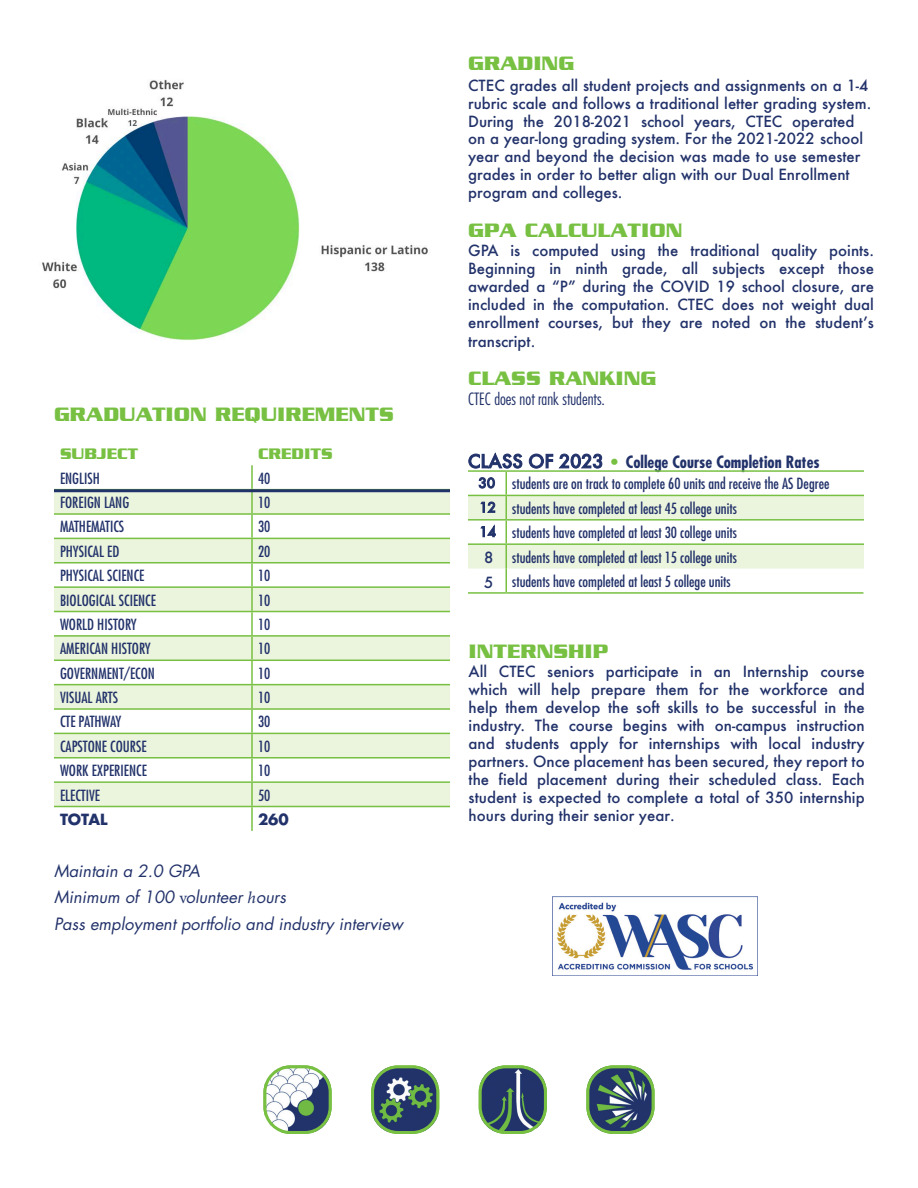
<style>
.page{position:relative;width:918px;height:1188px;background:#fff}
.page>*{position:absolute;margin:0;border:0;box-sizing:border-box;transform-origin:0 0}
.t1{font:700 21px "Serpentine LT";color:#77c042}
.t2{font:italic 16.5px/26px "Futura Std";color:#22326a}
.t3{font:700 condensed 16.5px "Futura Std";color:#22326a}
.t4{font:300 condensed 16.5px "Futura Std";color:#22326a}
.t5{font:700 16.5px "Serpentine LT";color:#77c042}
.t6{font:500 15px/18px "Futura";color:#22326a;text-align:justify}
.t7{font:condensed 15px/24.3px "Futura Std";color:#22326a}
.t8{font:700 15px "Futura Std";color:#22326a}
.s1{font-family:"Minion Pro";font-style:normal}
.s2{font-family:"Minion Pro"}
.s3{font-family:"Futura";font-weight:500;font-stretch:normal;font-size:18px}
.s4{font-stretch:normal;color:#77c042}
.s5{font-family:"Futura";font-weight:500;font-stretch:normal;font-size:13.5px}
</style>
<div class="page">
<img style="left:267px;top:1069px;width:61px;height:61px">
<div style="left:263px;top:1065px;width:69px;height:69px;border:3px solid #77c042;border-radius:26px"></div>
<img style="left:375px;top:1069px;width:64px;height:62px">
<div style="left:371px;top:1065px;width:68px;height:69px;border:3px solid #77c042;border-radius:26px"></div>
<img style="left:479px;top:1069px;width:64px;height:62px">
<div style="left:479px;top:1065px;width:68px;height:69px;border:3px solid #77c042;border-radius:26px"></div>
<img style="left:590px;top:1069px;width:61px;height:61px">
<div style="left:586px;top:1065px;width:69px;height:69px;border:3px solid #77c042;border-radius:26px"></div>
<hr style="left:468px;top:592px;width:38px;height:2px;background:#77c042">
<hr style="left:506px;top:592px;width:357px;height:2px;background:#77c042">
<svg style="left:468px;top:472px;width:396px;height:120px"></svg>
<hr style="left:468px;top:470px;width:38px;height:2px;background:#77c042">
<hr style="left:506px;top:470px;width:358px;height:2px;background:#77c042">
<svg style="left:54px;top:492px;width:396px;height:314px;fill:#ebf4dd"></svg>
<hr style="left:252px;top:513px;width:198px;height:2px;background:#77c042">
<hr style="left:251px;top:465px;width:2px;height:24px;background:#77c042">
<hr style="left:251px;top:490px;width:2px;height:23px;background:#77c042">
<hr style="left:54px;top:513px;width:198px;height:2px;background:#77c042">
<hr style="left:251px;top:515px;width:2px;height:23px;background:#77c042">
<hr style="left:251px;top:564px;width:2px;height:22px;background:#77c042">
<hr style="left:251px;top:612px;width:2px;height:23px;background:#77c042">
<hr style="left:251px;top:661px;width:2px;height:23px;background:#77c042">
<hr style="left:251px;top:710px;width:2px;height:23px;background:#77c042">
<hr style="left:251px;top:759px;width:2px;height:22px;background:#77c042">
<hr style="left:251px;top:807px;width:2px;height:24px;background:#77c042">
<hr style="left:54px;top:538px;width:198px;height:1px;background:#77c042">
<hr style="left:252px;top:538px;width:198px;height:1px;background:#77c042">
<hr style="left:251px;top:539px;width:2px;height:23px;background:#77c042">
<hr style="left:54px;top:562px;width:198px;height:2px;background:#77c042">
<hr style="left:252px;top:562px;width:198px;height:2px;background:#77c042">
<hr style="left:54px;top:586px;width:198px;height:2px;background:#77c042">
<hr style="left:252px;top:586px;width:198px;height:2px;background:#77c042">
<hr style="left:251px;top:588px;width:2px;height:23px;background:#77c042">
<hr style="left:54px;top:611px;width:198px;height:1px;background:#77c042">
<hr style="left:252px;top:611px;width:198px;height:1px;background:#77c042">
<hr style="left:54px;top:635px;width:198px;height:2px;background:#77c042">
<hr style="left:252px;top:635px;width:198px;height:2px;background:#77c042">
<hr style="left:251px;top:637px;width:2px;height:23px;background:#77c042">
<hr style="left:54px;top:660px;width:198px;height:1px;background:#77c042">
<hr style="left:252px;top:660px;width:198px;height:1px;background:#77c042">
<hr style="left:54px;top:684px;width:198px;height:1px;background:#77c042">
<hr style="left:252px;top:684px;width:198px;height:1px;background:#77c042">
<hr style="left:251px;top:685px;width:2px;height:23px;background:#77c042">
<hr style="left:54px;top:708px;width:198px;height:2px;background:#77c042">
<hr style="left:252px;top:708px;width:198px;height:2px;background:#77c042">
<hr style="left:54px;top:733px;width:198px;height:1px;background:#77c042">
<hr style="left:252px;top:733px;width:198px;height:1px;background:#77c042">
<hr style="left:251px;top:734px;width:2px;height:23px;background:#77c042">
<hr style="left:54px;top:757px;width:198px;height:2px;background:#77c042">
<hr style="left:252px;top:757px;width:198px;height:2px;background:#77c042">
<hr style="left:54px;top:781px;width:198px;height:2px;background:#77c042">
<hr style="left:252px;top:781px;width:198px;height:2px;background:#77c042">
<hr style="left:251px;top:783px;width:2px;height:23px;background:#77c042">
<hr style="left:54px;top:806px;width:198px;height:1px;background:#77c042">
<hr style="left:252px;top:806px;width:198px;height:1px;background:#77c042">
<hr style="left:54px;top:489px;width:396px;height:3px;background:#22326a">
<img style="left:552px;top:896px;width:205px;height:79px">
<img style="left:42px;top:79px;width:386px;height:261px">
<h1 class="t1" style="left:54px;top:402px;width:341px">GRADUATION REQUIREMENTS</h1>
<p class="t5" style="left:60px;top:444px;width:80px">SUBJECT</p>
<p class="t5" style="left:258px;top:444px;width:76px">CREDITS</p>
<p class="t7" style="left:60px;top:466px;width:41px">ENGLISH</p>
<p class="t7" style="left:258px;top:466px;width:14px">40</p>
<p class="t7" style="left:60px;top:490px;width:71px">FOREIGN LANG</p>
<p class="t7" style="left:258px;top:490px;width:14px">10</p>
<p class="t7" style="left:60px;top:515px;width:66px">MATHEMATICS</p>
<p class="t7" style="left:258px;top:515px;width:14px">30</p>
<p class="t7" style="left:60px;top:539px;width:61px">PHYSICAL ED</p>
<p class="t7" style="left:258px;top:539px;width:14px">20</p>
<p class="t7" style="left:60px;top:563px;width:86px">PHYSICAL SCIENCE</p>
<p class="t7" style="left:258px;top:563px;width:14px">10</p>
<p class="t7" style="left:60px;top:588px;width:98px">BIOLOGICAL SCIENCE</p>
<p class="t7" style="left:258px;top:588px;width:14px">10</p>
<p class="t7" style="left:60px;top:612px;width:78px">WORLD HISTORY</p>
<p class="t7" style="left:258px;top:612px;width:14px">10</p>
<p class="t7" style="left:60px;top:636px;width:92px">AMERICAN HISTORY</p>
<p class="t7" style="left:258px;top:636px;width:14px">10</p>
<p class="t7" style="left:60px;top:661px;width:96px">GOVERNMENT/ECON</p>
<p class="t7" style="left:258px;top:661px;width:14px">10</p>
<p class="t7" style="left:60px;top:685px;width:60px">VISUAL ARTS</p>
<p class="t7" style="left:258px;top:685px;width:14px">10</p>
<p class="t7" style="left:60px;top:710px;width:63px">CTE PATHWAY</p>
<p class="t7" style="left:258px;top:710px;width:14px">30</p>
<p class="t7" style="left:60px;top:734px;width:88px">CAPSTONE COURSE</p>
<p class="t7" style="left:258px;top:734px;width:14px">10</p>
<p class="t7" style="left:60px;top:758px;width:88px">WORK EXPERIENCE</p>
<p class="t7" style="left:258px;top:758px;width:14px">10</p>
<p class="t7" style="left:60px;top:783px;width:42px">ELECTIVE</p>
<p class="t7" style="left:258px;top:783px;width:14px">50</p>
<p class="t8" style="left:60px;top:809px;width:49px">TOTAL</p>
<p class="t8" style="left:258px;top:809px;width:32px">260</p>
<p class="t2" style="left:54px;top:858px;width:233px">Maintain a 2.0 GPA<br>Minimum of 100 <span class="s1">v</span>olunteer <span class="s2">h</span>ours</p>
<p class="t2" style="left:54px;top:911px;width:350px">Pass employment portfolio and industry interview</p>
<h1 class="t1" style="left:468px;top:51px;width:108px">GRADING</h1>
<p class="t6" style="left:468px;top:77px;width:405px;text-align:left">CTEC grades all student projects and assignments on a 1-4 rubric scale and follows a traditional letter grading system.<br>During the 2018-2021 school years, CTEC operated on a year-long grading system. For the 2021-2022 school year and beyond the decision was made to use semester grades in order to better align with our Dual Enrollment program and colleges.</p>
<h1 class="t1" style="left:468px;top:218px;width:216px">GPA CALCULATION</h1>
<p class="t6" style="left:468px;top:241px;width:407px">GPA is computed using the traditional quality points.<br>Beginning in ninth grade, all subjects except those awarded a “P” during the COVID 19 school closure, are included in the computation. CTEC does not weight dual enrollment courses, but they are noted on the studentʼs transcript.</p>
<h1 class="t1" style="left:468px;top:366px;width:190px">CLASS RANKING</h1>
<p class="t4" style="left:468px;top:389px;width:138px">CTEC does not rank students.</p>
<p class="t3" style="left:468px;top:452px;width:353px"><span class="s3">CLASS OF 2023</span> <span class="s4">•</span> College Course Completion Rates</p>
<p class="t7" style="left:478px;top:472px;width:353px"><span class="s5">30</span> students are on track to complete 60 units and receive the AS Degree<br><span class="s5">12</span> students have completed at least 45 college units<br><span class="s5">14</span> students have completed at least 30 college units</p>
<p class="t6" style="left:484px;top:548px;width:11px">8</p>
<p class="t7" style="left:512px;top:545px;width:226px">students have completed at least 15 college units</p>
<p class="t6" style="left:484px;top:573px;width:11px">5</p>
<p class="t7" style="left:512px;top:569px;width:220px">students have completed at least 5 college units</p>
<h1 class="t1" style="left:469px;top:639px;width:141px">INTERNSHIP</h1>
<p class="t6" style="left:469px;top:662px;width:398px">All CTEC seniors participate in an Internship course which will help prepare them for the workforce and help them develop the soft skills to be successful in the industry. The course begins with on-campus instruction and students apply for internships with local industry partners. Once placement has been secured, they report to the field placement during their scheduled class. Each student is expected to complete a total of 350 internship hours during their senior year.</p>
</div>
